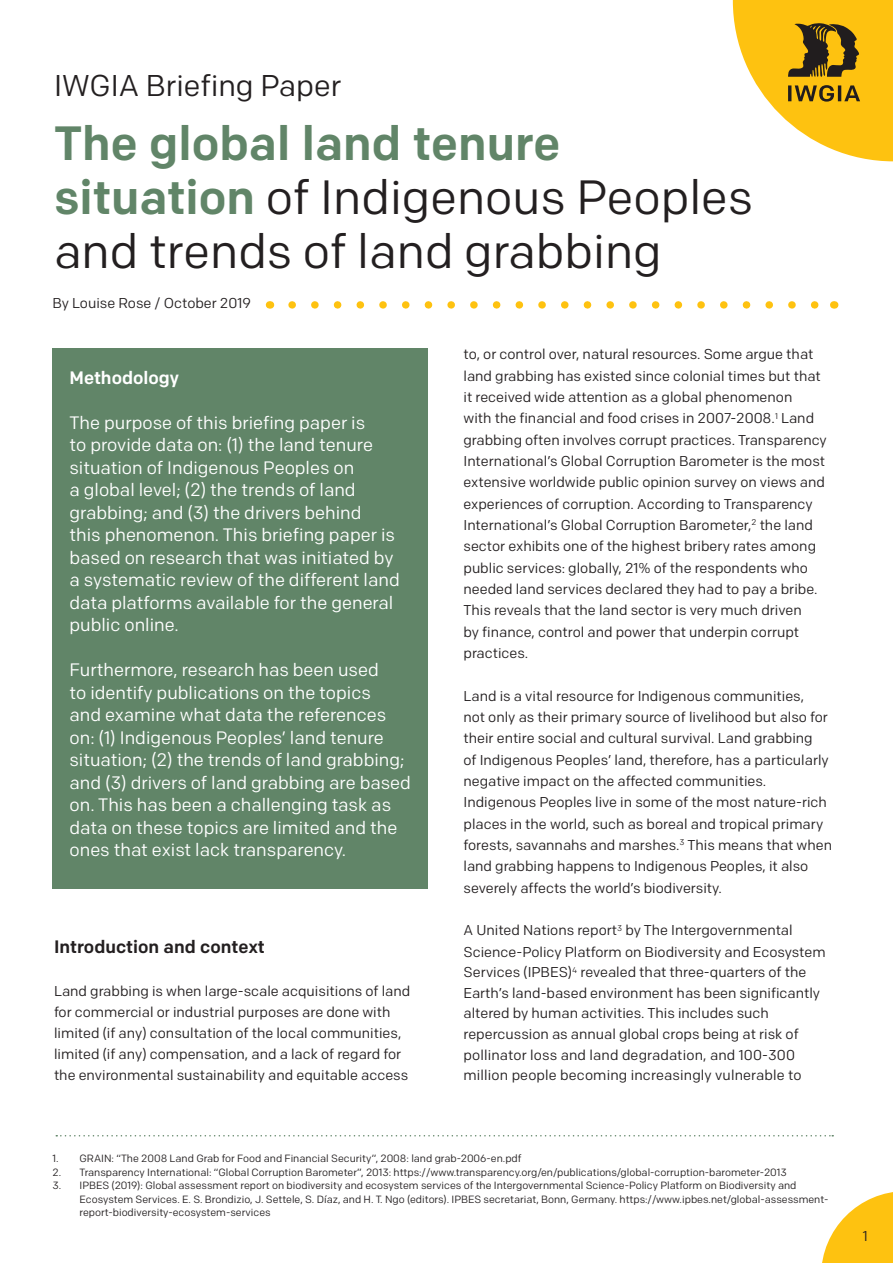
<style>
.page{position:relative;width:893px;height:1263px;background:#fff}
.page>*{position:absolute;margin:0;border:0;box-sizing:border-box;transform-origin:0 0}
.t1{font:48px/54px "Colfax";color:#231f20}
.t2{font:500 48px "Colfax";color:#618568}
.t3{font:30px "Colfax";color:#231f20}
.t4{font:18px/22.5px "Colfax";color:#fff}
.t5{font:500 18px "Colfax";color:#231f20}
.t6{font:500 18px "Colfax";color:#fff}
.t7{font:14.25px/21.3px "Colfax";color:#231f20}
.t8{font:10.5px/13.5px "Colfax";color:#231f20}
.s1{font-weight:500;color:#618568}
</style>
<div class="page">
<svg style="left:822px;top:1192px;width:71px;height:71px"></svg>
<svg style="left:292px;top:301px;width:527px;height:8px"></svg>
<svg style="left:733px;top:0;width:160px;height:161px"></svg>
<div style="left:52px;top:349px;width:376px;height:540px;background:#618568"></div>
<svg style="left:56px;top:1135px;width:777px;height:1px"></svg>
<p class="t3" style="left:54px;top:67px;width:289px">IWGIA Briefing Paper</p>
<p class="t2" style="left:54px;top:114px;width:508px">The global land tenure</p>
<p class="t1" style="left:54px;top:170px;width:701px"><span class="s1">situation</span> of Indigenous Peoples and trends of land grabbing</p>
<p class="t7" style="left:52px;top:292px;width:200px">By Louise Rose / October 2019</p>
<p class="t6" style="left:70px;top:366px;width:111px">Methodology</p>
<p class="t4" style="left:70px;top:411px;width:332px">The purpose of this briefing paper is<br>to provide data on: (1) the land tenure situation of Indigenous Peoples on<br>a global level; (2) the trends of land grabbing; and (3) the drivers behind<br>this phenomenon. This briefing paper is based on research that was initiated by a systematic review of the different land data platforms available for the general public online.</p>
<p class="t4" style="left:70px;top:658px;width:343px">Furthermore, research has been used<br>to identify publications on the topics<br>and examine what data the references on: (1) Indigenous Peoples’ land tenure situation; (2) the trends of land grabbing; and (3) drivers of land grabbing are based on. This has been a challenging task as data on these topics are limited and the ones that exist lack transparency.</p>
<p class="t5" style="left:54px;top:936px;width:212px">Introduction and context</p>
<p class="t7" style="left:54px;top:980px;width:358px">Land grabbing is when large-scale acquisitions of land for commercial or industrial purposes are done with limited (if any) consultation of the local communities, limited (if any) compensation, and a lack of regard for the environmental sustainability and equitable access</p>
<p class="t7" style="left:463px;top:344px;width:365px">to, or control over, natural resources. Some argue that land grabbing has existed since colonial times but that it received wide attention as a global phenomenon<br>with the financial and food crises in 2007-2008.<sup>1</sup> Land grabbing often involves corrupt practices. Transparency International’s Global Corruption Barometer is the most extensive worldwide public opinion survey on views and experiences of corruption. According to Transparency International’s Global Corruption Barometer,<sup>2</sup> the land sector exhibits one of the highest bribery rates among public services: globally, 21% of the respondents who needed land services declared they had to pay a bribe.<br>This reveals that the land sector is very much driven<br>by finance, control and power that underpin corrupt practices.</p>
<p class="t7" style="left:463px;top:685px;width:370px">Land is a vital resource for Indigenous communities,<br>not only as their primary source of livelihood but also for their entire social and cultural survival. Land grabbing<br>of Indigenous Peoples’ land, therefore, has a particularly negative impact on the affected communities.<br>Indigenous Peoples live in some of the most nature-rich places in the world, such as boreal and tropical primary forests, savannahs and marshes.<sup>3</sup> This means that when land grabbing happens to Indigenous Peoples, it also severely affects the world’s biodiversity.</p>
<p class="t7" style="left:463px;top:920px;width:364px;line-height:20.7px">A United Nations report<sup>3</sup> by The Intergovernmental Science-Policy Platform on Biodiversity and Ecosystem Services (IPBES)<sup>4</sup> revealed that three-quarters of the Earth’s land-based environment has been significantly altered by human activities. This includes such repercussion as annual global crops being at risk of pollinator loss and land degradation, and 100-300 million people becoming increasingly vulnerable to</p>
<p class="t8" style="left:52px;top:1152px;width:471px">1. GRAIN: “The 2008 Land Grab for Food and Financial Security”, 2008: land grab-2006-en.pdf</p>
<p class="t8" style="left:52px;top:1165px;width:736px">2. Transparency International: “Global Corruption Barometer”, 2013: https://www.transparency.org/en/publications/global-corruption-barometer-2013</p>
<p class="t8" style="left:80px;top:1179px;width:750px;text-indent:-27px">3. IPBES (2019): Global assessment report on biodiversity and ecosystem services of the Intergovernmental Science-Policy Platform on Biodiversity and<br>Ecosystem Services. E. S. Brondizio, J. Settele, S. Díaz, and H. T. Ngo (editors). IPBES secretariat, Bonn, Germany. https://www.ipbes.net/global-assessment&shy;report-biodiversity-ecosystem-services</p>
<p class="t7" style="left:863px;top:1225px;width:6px">1</p>
</div>
